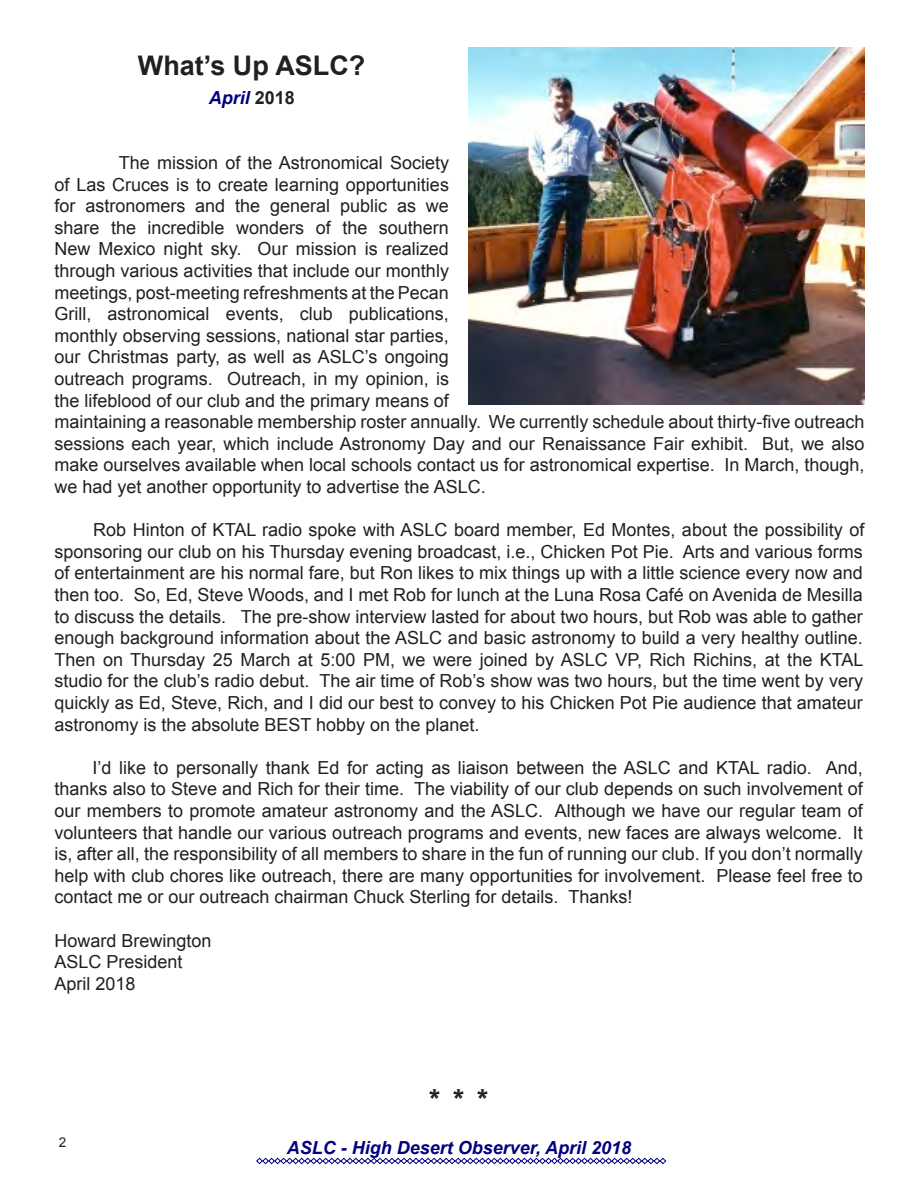
<style>
.page{position:relative;width:918px;height:1188px;background:#fff}
.page>*{position:absolute;margin:0;border:0;box-sizing:border-box;transform-origin:0 0}
.t1{font:700 27px "Arial";color:#231f20}
.t2{font:900 27px "Arial";color:#231f20}
.t3{font:18px/21.6px "Arial";color:#231f20;text-align:justify}
.t4{font:italic 700 18px "Arial";color:#000080}
.t5{font:13.5px "Arial";color:#231f20}
.s1{font-style:normal;color:#231f20}
</style>
<div class="page">
<svg style="left:256px;top:1158px;width:410px;height:6px"></svg>
<img style="left:469px;top:48px;width:396px;height:357px">
<p class="t1" style="left:138px;top:48px;width:229px">What’s Up ASLC?</p>
<p class="t4" style="left:209px;top:86px;width:88px">April <span class="s1">2018</span></p>
<p class="t3" style="left:54px;top:152px;width:812px;text-align:left;text-indent:64px">The mission of the Astronomical Society<br>of Las Cruces is to create learning opportunities<br>for astronomers and the general public as we<br>share the incredible wonders of the southern<br>New Mexico night sky. Our mission is realized<br>through various activities that include our monthly<br>meetings, post-meeting refreshments at the Pecan<br>Grill, astronomical events, club publications,<br>monthly observing sessions, national star parties,<br>our Christmas party, as well as ASLC’s ongoing<br>outreach programs. Outreach, in my opinion, is<br>the lifeblood of our club and the primary means of<br>maintaining a reasonable membership roster annually. We currently schedule about thirty-five outreach sessions each year, which include Astronomy Day and our Renaissance Fair exhibit. But, we also make ourselves available when local schools contact us for astronomical expertise. In March, though, we had yet another opportunity to advertise the ASLC.</p>
<p class="t3" style="left:54px;top:519px;width:812px;text-indent:39px">Rob Hinton of KTAL radio spoke with ASLC board member, Ed Montes, about the possibility of sponsoring our club on his Thursday evening broadcast, i.e., Chicken Pot Pie. Arts and various forms of entertainment are his normal fare, but Ron likes to mix things up with a little science every now and then too. So, Ed, Steve Woods, and I met Rob for lunch at the Luna Rosa Café on Avenida de Mesilla to discuss the details. The pre-show interview lasted for about two hours, but Rob was able to gather enough background information about the ASLC and basic astronomy to build a very healthy outline.<br>Then on Thursday 25 March at 5:00 PM, we were joined by ASLC VP, Rich Richins, at the KTAL studio for the club’s radio debut. The air time of Rob’s show was two hours, but the time went by very quickly as Ed, Steve, Rich, and I did our best to convey to his Chicken Pot Pie audience that amateur astronomy is the absolute BEST hobby on the planet.</p>
<p class="t3" style="left:54px;top:757px;width:810px;text-indent:38px">I’d like to personally thank Ed for acting as liaison between the ASLC and KTAL radio. And, thanks also to Steve and Rich for their time. The viability of our club depends on such involvement of our members to promote amateur astronomy and the ASLC. Although we have our regular team of volunteers that handle our various outreach programs and events, new faces are always welcome. It is, after all, the responsibility of all members to share in the fun of running our club. If you don’t normally help with club chores like outreach, there are many opportunities for involvement. Please feel free to contact me or our outreach chairman Chuck Sterling for details. Thanks!</p>
<p class="t3" style="left:54px;top:930px;width:159px">Howard Brewington</p>
<p class="t3" style="left:54px;top:951px;width:130px">ASLC President</p>
<p class="t3" style="left:54px;top:973px;width:83px">April 2018</p>
<p class="t5" style="left:59px;top:1133px;width:9px">2</p>
<p class="t2" style="left:427px;top:1079px;width:65px">* * *</p>
<p class="t4" style="left:287px;top:1136px;width:346px">ASLC - High Desert Observer, April 2018</p>
</div>
